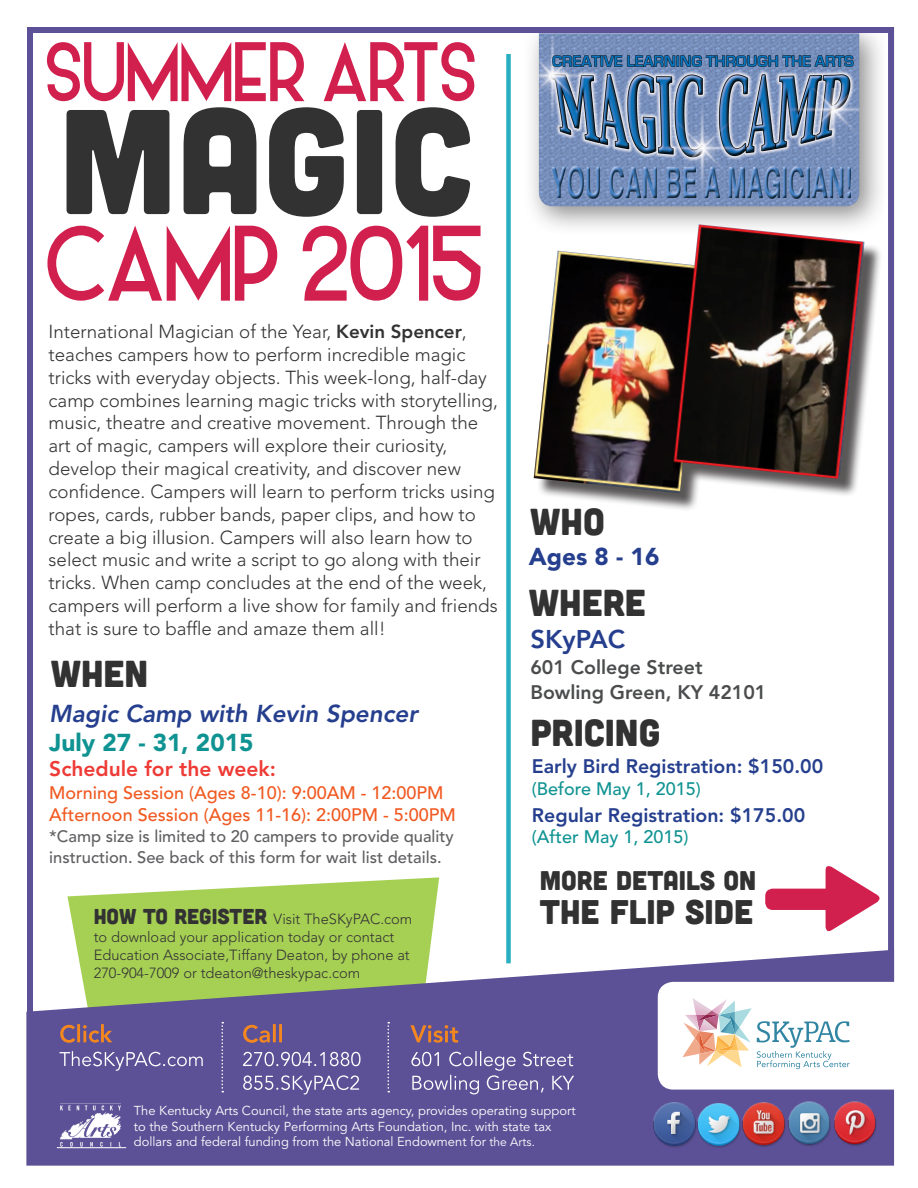
<style>
.page{position:relative;width:918px;height:1188px;background:#fff}
.page>*{position:absolute;margin:0;border:0;box-sizing:border-box;transform-origin:0 0}
.t1{font:148.8px "Cubano";color:#333233}
.t2{font:93.9px "Alpaca Scarlett Demo";color:#d1204e;scale:.9 1}
.t3{font:73.8px "Alpaca Scarlett Demo";color:#d1204e;scale:.9 1}
.t4{font:37.5px "Cubano";color:#333233}
.t5{font:34.2px "Cubano";color:#333233}
.t6{font:27px "Cubano";color:#333233}
.t7{font:800 25.5px "Avenir LT Std";color:#253f8e}
.t8{font:italic 800 24.3px "Avenir LT Std";color:#253f8e}
.t9{font:900 24.3px "Avenir LT Std";color:#0f9392}
.t10{font:900 24.3px "Avenir LT Std";color:#253f8e}
.t11{font:800 21px "Avenir LT Std";color:#ee3b36}
.t12{font:800 19.5px "Avenir LT Std";color:#253f8e}
.t13{font:800 19.5px "Avenir LT Std";color:#4b4c4d}
.t14{font:300 18.75px/22.8px "Avenir LT Std";color:#333233}
.t15{font:500 18px "Avenir LT Std";color:#f15921}
.t16{font:500 18px "Avenir LT Std";color:#0f9392}
.t17{font:500 16.5px/21px "Avenir LT Std";color:#5f5f62}
.t18{font:300 14.7px/18px "Avenir LT Std";color:#333233}
.t19{font:12.9px/15.5px "Avenir LT Std";color:#fff}
.s1{font-weight:800}
.s2{font-family:"Cubano";font-weight:400;font-size:21.45px}
.s3{font-size:12px}
</style>
<div class="page">
<div style="left:523px;top:17px;width:366px;height:219px;background:#231f20;opacity:.52"></div>
<img style="left:539px;top:34px;width:320px;height:172px">
<div style="left:515px;top:0;width:379px;height:29px;background:#fff"></div>
<div style="left:27px;top:27px;width:867px;height:1049px;border:6px solid #5c5196"></div>
<svg style="left:68px;top:877px;width:371px;height:73px;background:#b3d76e"></svg>
<svg style="left:26px;top:950px;width:868px;height:216px;background:#726e96"></svg>
<svg style="left:221px;top:1022px;width:2px;height:70px"></svg>
<svg style="left:387px;top:1022px;width:2px;height:70px"></svg>
<svg style="left:60px;top:1051px;width:143px;height:20px;background:#766da7"></svg>
<svg style="left:60px;top:1024px;width:52px;height:19px"></svg>
<svg style="left:411px;top:1051px;width:163px;height:43px;background:#746aa5"></svg>
<svg style="left:410px;top:1025px;width:48px;height:18px"></svg>
<svg style="left:243px;top:1075px;width:116px;height:19px;background:#7c73aa"></svg>
<svg style="left:243px;top:1052px;width:118px;height:14px;background:#857db0"></svg>
<svg style="left:243px;top:1024px;width:39px;height:19px"></svg>
<img style="left:58px;top:1103px;width:67px;height:44px">
<hr style="left:57px;top:1147px;width:69px;height:1px;background:#fff">
<svg style="left:658px;top:982px;width:236px;height:108px"></svg>
<img style="left:651px;top:1100px;width:226px;height:48px">
<div style="left:506px;top:54px;width:5px;height:909px;background:#29afc0"></div>
<svg style="left:826px;top:866px;width:54px;height:66px"></svg>
<div style="left:765px;top:889px;width:74px;height:21px;background:#d1204e;border-radius:7px"></div>
<div style="left:536px;top:227px;width:347px;height:285px;background:#231f20;opacity:.75"></div>
<img style="left:534px;top:224px;width:331px;height:269px">
<p class="t3" style="left:45px;top:23px;width:481px">SUMMER ARTS</p>
<p class="t1" style="left:59px;top:66px;width:415px">MAGIC</p>
<p class="t2" style="left:45px;top:201px;width:488px">CAMP 2015</p>
<p class="t14" style="left:49px;top:320px;width:451px">International Magician of the Year, <span class="s1">Kevin Spencer</span>, teaches campers how to perform incredible magic tricks with everyday objects. This week-long, half-day camp combines learning magic tricks with storytelling, music, theatre and creative movement. Through the art of magic, campers will explore their curiosity, develop their magical creativity, and discover new confidence. Campers will learn to perform tricks using ropes, cards, rubber bands, paper clips, and how to create a big illusion. Campers will also learn how to select music and write a script to go along with their tricks. When camp concludes at the end of the week, campers will perform a live show for family and friends that is sure to baffle and amaze them all!</p>
<p class="t4" style="left:51px;top:649px;width:99px">WHEN</p>
<p class="t8" style="left:49px;top:699px;width:370px">Magic Camp with Kevin Spencer</p>
<p class="t9" style="left:49px;top:728px;width:206px">July 27 - 31, 2015</p>
<p class="t11" style="left:49px;top:757px;width:228px">Schedule for the week:</p>
<p class="t15" style="left:49px;top:782px;width:396px">Morning Session (Ages 8-10): 9:00AM - 12:00PM</p>
<p class="t15" style="left:49px;top:805px;width:408px">Afternoon Session (Ages 11-16): 2:00PM - 5:00PM</p>
<p class="t17" style="left:49px;top:827px;width:406px">*Camp size is limited to 20 campers to provide quality instruction. See back of this form for wait list details.</p>
<p class="t4" style="left:530px;top:498px;width:76px">WHO</p>
<p class="t10" style="left:529px;top:542px;width:132px">Ages 8 - 16</p>
<p class="t4" style="left:529px;top:579px;width:118px">WHERE</p>
<p class="t7" style="left:530px;top:624px;width:96px">SKyPAC</p>
<p class="t13" style="left:530px;top:655px;width:174px">601 College Street</p>
<p class="t13" style="left:530px;top:681px;width:238px">Bowling Green, KY 42101</p>
<p class="t4" style="left:530px;top:709px;width:132px">PRICING</p>
<p class="t12" style="left:532px;top:755px;width:293px">Early Bird Registration: $150.00</p>
<p class="t16" style="left:532px;top:778px;width:171px">(Before May 1, 2015)</p>
<p class="t12" style="left:532px;top:803px;width:275px">Regular Registration: $175.00</p>
<p class="t16" style="left:532px;top:827px;width:158px">(After May 1, 2015)</p>
<p class="t6" style="left:540px;top:863px;width:218px">MORE DETAILS ON</p>
<p class="t18" style="left:94px;top:910px;width:320px"><span class="s2">HOW TO REGISTER</span> Visit TheSKyPAC.com</p>
<p class="t5" style="left:540px;top:890px;width:215px">THE FLIP SIDE</p>
<p class="t18" style="left:94px;top:928px;width:318px">to download your application today or contact<br>Education Associate,Tiffany Deaton, by phone at<br>270-904-7009 or tdeaton@theskypac.com</p>
<p class="t19" style="left:134px;top:1103px;width:443px">The Kentucky Arts Council, the state arts agency, provides operating support to the Southern Kentucky Performing Arts Foundation, Inc. with state tax dollars and federal funding from the National Endowment for <span class="s3">the Arts.</span></p>
</div>
